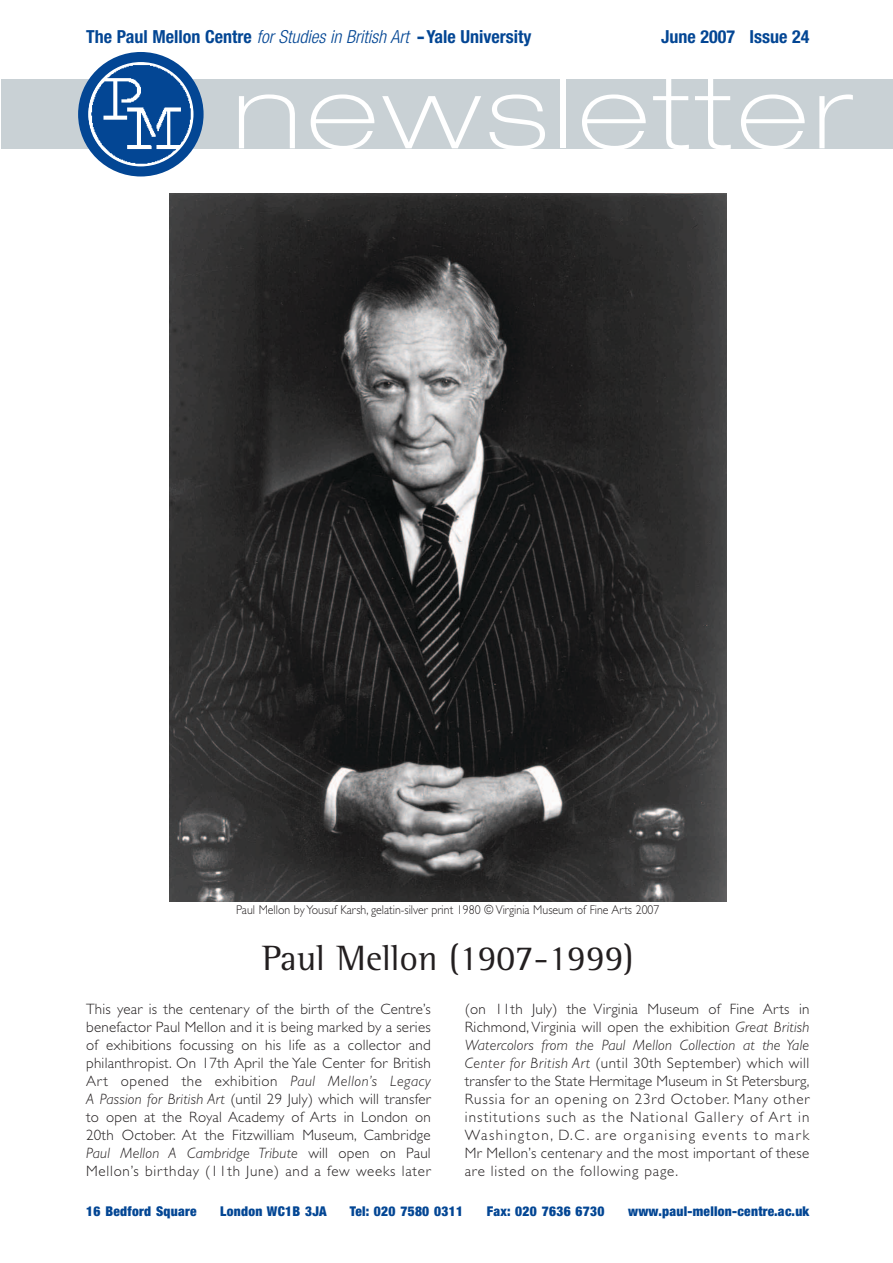
<style>
.page{position:relative;width:893px;height:1263px;background:#fff}
.page>*{position:absolute;margin:0;border:0;box-sizing:border-box;transform-origin:0 0}
.t1{font:100 expanded 102px "Helvetica Neue";letter-spacing:.06em;color:#fff;scale:1.1 1}
.t2{font:36px "Rotis Semi Serif";color:#231f20}
.t3{font:700 condensed 18px "Helvetica Neue";color:#034694}
.t4{font:300 15px/18px "Gill Sans";letter-spacing:.05em;color:#231f20;text-align:justify}
.t5{font:900 condensed 13.5px "Helvetica Neue";letter-spacing:.02em;color:#034694}
.t6{font:300 12.75px "Gill Sans";color:#231f20;scale:.93 1}
.s1{font-weight:300;font-style:italic}
.s2{font-stretch:expanded}
.s3{font-style:italic}
</style>
<div class="page">
<div style="left:1px;top:79px;width:891px;height:69px;background:#c9d1d5"></div>
<svg style="left:78px;top:52px;width:125px;height:125px"></svg>
<img style="left:169px;top:194px;width:557px;height:707px">
<p class="t3" style="left:86px;top:30px;width:447px">The Paul Mellon Centre <span class="s1">for Studies in British Art</span> <span class="s2">-</span> Yale University</p>
<p class="t3" style="left:661px;top:30px;width:150px">June 2007 Issue 24</p>
<h1 class="t1" style="left:233px;top:76px;width:565px">newsletter</h1>
<p class="t6" style="left:236px;top:905px;width:456px">Paul Mellon by Yousuf Karsh, gelatin-silver print 1980 © Virginia Museum of Fine Arts 2007</p>
<h2 class="t2" style="left:262px;top:945px;width:373px">Paul Mellon (1907-1999)</h2>
<p class="t4" style="left:86px;top:1002px;width:346px">This year is the centenary of the birth of the Centre’s benefactor Paul Mellon and it is being marked by a series of exhibitions focussing on his life as a collector and philanthropist. On 17th April the Yale Center for British Art opened the exhibition <span class="s3">Paul Mellon’s Legacy A Passion for British Art</span> (until 29 July) which will transfer to open at the Royal Academy of Arts in London on 20th October. At the Fitzwilliam Museum, Cambridge <span class="s3">Paul Mellon A Cambridge Tribute</span> will open on Paul Mellon’s birthday (11th June) and a few weeks later</p>
<p class="t4" style="left:465px;top:1002px;width:346px">(on 11th July) the Virginia Museum of Fine Arts in Richmond, Virginia will open the exhibition <span class="s3">Great British Watercolors from the Paul Mellon Collection at the Yale Center for British Art</span> (until 30th September) which will transfer to the State Hermitage Museum in St Petersburg, Russia for an opening on 23rd October. Many other institutions such as the National Gallery of Art in Washington, D.C. are organising events to mark Mr Mellon’s centenary and the most important of these are listed on the following page.</p>
<p class="t5" style="left:86px;top:1206px;width:112px">16 Bedford Square</p>
<p class="t5" style="left:220px;top:1206px;width:108px">London WC1B 3JA</p>
<p class="t5" style="left:350px;top:1206px;width:115px">Tel: 020 7580 0311</p>
<p class="t5" style="left:486px;top:1206px;width:119px">Fax: 020 7636 6730</p>
<p class="t5" style="left:628px;top:1206px;width:183px">www.paul-mellon-centre.ac.uk</p>
</div>
